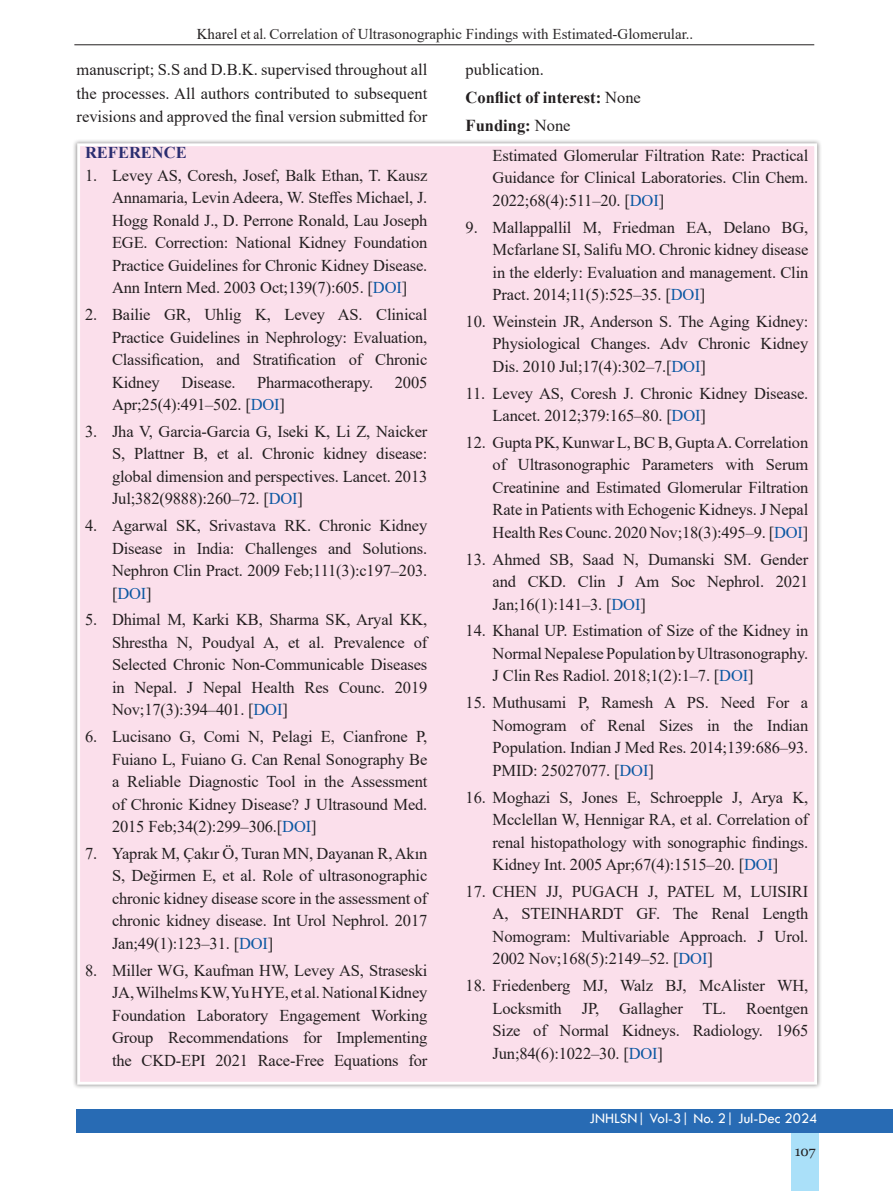
<style>
.page{position:relative;width:893px;height:1191px;background:#fff}
.page>*{position:absolute;margin:0;border:0;box-sizing:border-box;transform-origin:0 0}
.t1{font:700 16.65px "Times New Roman";color:#231f20}
.t2{font:16.5px/22.5px "Times New Roman";letter-spacing:-.01em;color:#231f20;text-align:justify}
.t3{font:700 16.5px "Times New Roman";color:#2a2d70}
.t4{font:15px "Times New Roman";color:#2c292a}
.t5{font:15px "Tw Cen";color:#fff}
.t6{font:13.5px "Georgia";color:#231f20}
.s1{color:#231f20}
.s2{font-weight:400}
.s3{color:#0c58a3}
</style>
<div class="page">
<div style="left:791px;top:1132px;width:28px;height:59px;background:#aae0f9"></div>
<div style="left:77px;top:1108px;width:816px;height:24px;background:#286bb4"></div>
<div style="left:73px;top:139px;width:749px;height:950px;background:#231f20;opacity:.5"></div>
<div style="left:77px;top:143px;width:740px;height:941px;background:#fbdfeb;border:3px solid #fff"></div>
<hr style="left:74px;top:44px;width:740px;height:1px;background:#231f20">
<p class="t4" style="left:197px;top:24px;width:498px"><span class="s1">Kharel et al.</span> Correlation of Ultrasonographic Findings with Estimated-Glomerular..</p>
<p class="t2" style="left:77px;top:58px;width:352px;line-height:23.2px">manuscript; S.S and D.B.K. supervised throughout all the processes. All authors contributed to subsequent revisions and approved the final version submitted for</p>
<p class="t2" style="left:466px;top:58px;width:80px">publication.</p>
<p class="t1" style="left:466px;top:85px;width:177px">Conflict of interest: <span class="s2">None</span></p>
<p class="t1" style="left:466px;top:113px;width:106px">Funding: <span class="s2">None</span></p>
<p class="t3" style="left:85px;top:141px;width:103px">REFERENCE</p>
<p class="t2" style="left:112px;top:163px;width:317px;text-indent:-27px">1. Levey AS, Coresh, Josef, Balk Ethan, T. Kausz Annamaria, Levin Adeera, W. Steffes Michael, J.<br>Hogg Ronald J., D. Perrone Ronald, Lau Joseph EGE. Correction: National Kidney Foundation Practice Guidelines for Chronic Kidney Disease.<br>Ann Intern Med. 2003 Oct;139(7):605. [<span class="s3">DOI</span>]</p>
<p class="t2" style="left:112px;top:303px;width:317px;text-indent:-27px">2. Bailie GR, Uhlig K, Levey AS. Clinical Practice Guidelines in Nephrology: Evaluation, Classification, and Stratification of Chronic Kidney</p>
<p class="t2" style="left:181px;top:370px;width:56px">Disease.</p>
<p class="t2" style="left:257px;top:370px;width:118px">Pharmacotherapy.</p>
<p class="t2" style="left:395px;top:370px;width:34px">2005</p>
<p class="t2" style="left:112px;top:393px;width:175px">Apr;25(4):491–502. [<span class="s3">DOI</span>]</p>
<p class="t2" style="left:112px;top:419px;width:317px;text-indent:-27px">3. Jha V, Garcia-Garcia G, Iseki K, Li Z, Naicker S, Plattner B, et al. Chronic kidney disease: global dimension and perspectives. Lancet. 2013<br>Jul;382(9888):260–72. [<span class="s3">DOI</span>]</p>
<p class="t2" style="left:112px;top:514px;width:317px;text-indent:-27px">4. Agarwal SK, Srivastava RK. Chronic Kidney Disease in India: Challenges and Solutions.<br>Nephron Clin Pract. 2009 Feb;111(3):c197–203. [<span class="s3">DOI</span>]</p>
<p class="t2" style="left:112px;top:608px;width:317px;text-indent:-27px">5. Dhimal M, Karki KB, Sharma SK, Aryal KK, Shrestha N, Poudyal A, et al. Prevalence of Selected Chronic Non-Communicable Diseases in Nepal. J Nepal Health Res Counc. 2019<br>Nov;17(3):394–401. [<span class="s3">DOI</span>]</p>
<p class="t2" style="left:112px;top:725px;width:317px;text-indent:-27px">6. Lucisano G, Comi N, Pelagi E, Cianfrone P, Fuiano L, Fuiano G. Can Renal Sonography Be a Reliable Diagnostic Tool in the Assessment of Chronic Kidney Disease? J Ultrasound Med.<br>2015 Feb;34(2):299–306.[<span class="s3">DOI</span>]</p>
<p class="t2" style="left:112px;top:841px;width:317px;text-indent:-27px">7. Yaprak M, Çakır Ö, Turan MN, Dayanan R, Akın S, Değirmen E, et al. Role of ultrasonographic chronic kidney disease score in the assessment of chronic kidney disease. Int Urol Nephrol. 2017<br>Jan;49(1):123–31. [<span class="s3">DOI</span>]</p>
<p class="t2" style="left:112px;top:958px;width:317px;text-indent:-27px">8. Miller WG, Kaufman HW, Levey AS, Straseski JA, Wilhelms KW, Yu HYE, et al. National Kidney Foundation Laboratory Engagement Working Group Recommendations for Implementing the CKD-EPI 2021 Race-Free Equations for</p>
<p class="t2" style="left:493px;top:143px;width:317px">Estimated Glomerular Filtration Rate: Practical Guidance for Clinical Laboratories. Clin Chem.<br>2022;68(4):511–20. [<span class="s3">DOI</span>]</p>
<p class="t2" style="left:493px;top:215px;width:317px;text-indent:-27px">9. Mallappallil M, Friedman EA, Delano BG, Mcfarlane SI, Salifu MO. Chronic kidney disease in the elderly: Evaluation and management. Clin Pract. 2014;11(5):525–35. [<span class="s3">DOI</span>]</p>
<p class="t2" style="left:493px;top:309px;width:317px;text-indent:-27px">10. Weinstein JR, Anderson S. The Aging Kidney:<br>Physiological Changes. Adv Chronic Kidney Dis. 2010 Jul;17(4):302–7.[<span class="s3">DOI</span>]</p>
<p class="t2" style="left:493px;top:381px;width:317px;text-indent:-27px">11. Levey AS, Coresh J. Chronic Kidney Disease.<br>Lancet. 2012;379:165–80. [<span class="s3">DOI</span>]</p>
<p class="t2" style="left:493px;top:430px;width:317px;text-indent:-27px">12. Gupta PK, Kunwar L, BC B, Gupta A. Correlation of Ultrasonographic Parameters with Serum Creatinine and Estimated Glomerular Filtration Rate in Patients with Echogenic Kidneys. J Nepal Health Res Counc. 2020 Nov;18(3):495–9. [<span class="s3">DOI</span>]</p>
<p class="t2" style="left:493px;top:547px;width:317px;text-indent:-27px">13. Ahmed SB, Saad N, Dumanski SM. Gender and CKD. Clin J Am Soc Nephrol. 2021<br>Jan;16(1):141–3. [<span class="s3">DOI</span>]</p>
<p class="t2" style="left:493px;top:619px;width:317px;text-indent:-27px">14. Khanal UP. Estimation of Size of the Kidney in Normal Nepalese Population by Ultrasonography.<br>J Clin Res Radiol. 2018;1(2):1–7. [<span class="s3">DOI</span>]</p>
<p class="t2" style="left:493px;top:691px;width:317px;text-indent:-27px">15. Muthusami P, Ramesh A PS. Need For a Nomogram of Renal Sizes in the Indian Population. Indian J Med Res. 2014;139:686–93.<br>PMID: 25027077. [<span class="s3">DOI</span>]</p>
<p class="t2" style="left:493px;top:785px;width:317px;text-indent:-27px">16. Moghazi S, Jones E, Schroepple J, Arya K, Mcclellan W, Hennigar RA, et al. Correlation of renal histopathology with sonographic findings.<br>Kidney Int. 2005 Apr;67(4):1515–20. [<span class="s3">DOI</span>]</p>
<p class="t2" style="left:493px;top:879px;width:317px;text-indent:-27px">17. CHEN JJ, PUGACH J, PATEL M, LUISIRI A, STEINHARDT GF. The Renal Length Nomogram: Multivariable Approach. J Urol.<br>2002 Nov;168(5):2149–52. [<span class="s3">DOI</span>]</p>
<p class="t2" style="left:493px;top:973px;width:317px;text-indent:-27px">18. Friedenberg MJ, Walz BJ, McAlister WH, Locksmith JP, Gallagher TL. Roentgen Size of Normal Kidneys. Radiology. 1965<br>Jun;84(6):1022–30. [<span class="s3">DOI</span>]</p>
<p class="t5" style="left:589px;top:1109px;width:230px">JNHLSN| Vol-3| No. 2| Jul-Dec 2024</p>
<p class="t6" style="left:795px;top:1142px;width:22px">107</p>
</div>
